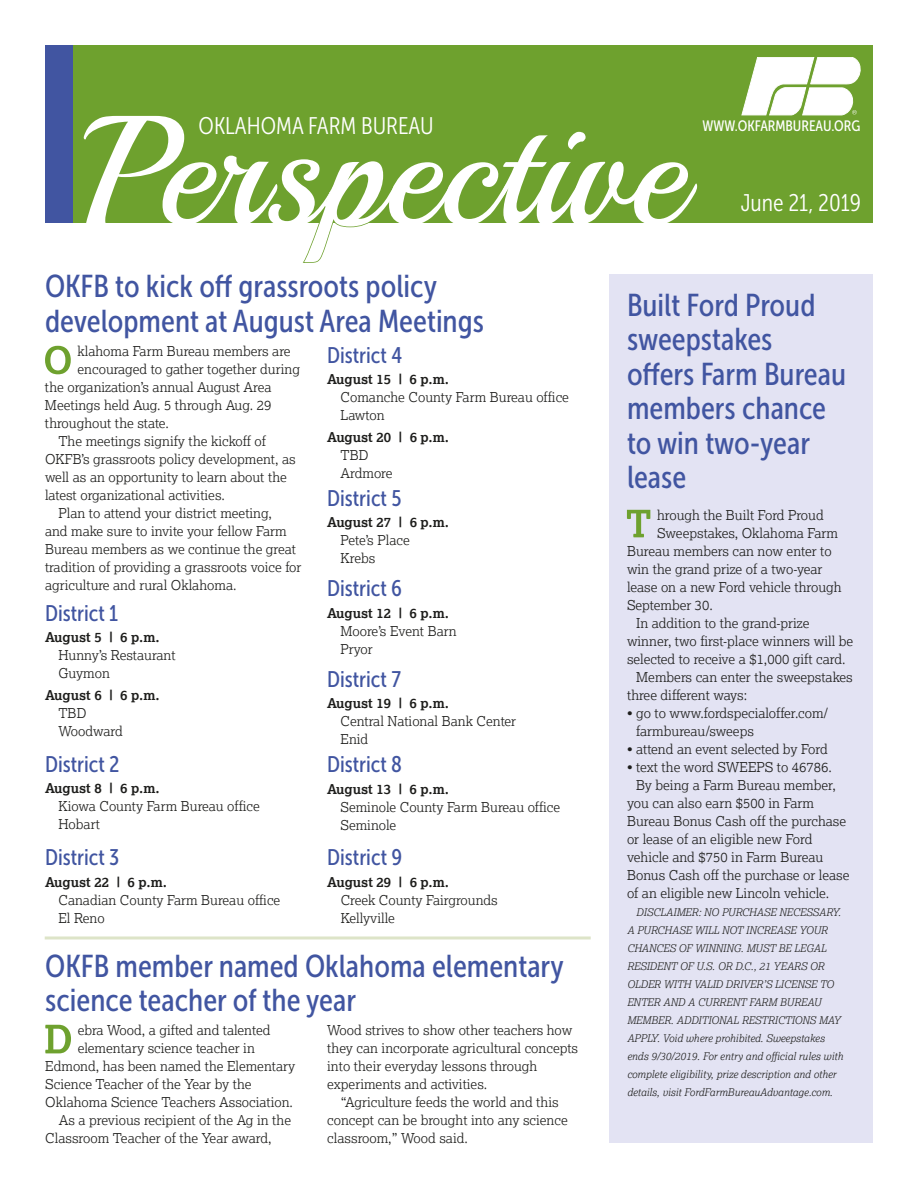
<style>
.page{position:relative;width:918px;height:1188px;background:#fff}
.page>*{position:absolute;margin:0;border:0;box-sizing:border-box;transform-origin:0 0}
.t1{font:154.5px "Playball";color:#fff}
.Headline{font:31.5px/34.5px "Museo Sans Cond 500";color:#4155a1}
.t2{font:24px "Museo Sans Cond 300";color:#fff}
.Headline-2{font:22.5px "Museo Sans Cond 500";color:#4155a1}
.t3{font:15px "Museo Sans Cond 500";color:#fff}
.Body_Text{font:300 13.5px/18px "Lexia";color:#1d1d1b}
.Body_Text-2{font:700 13.5px "Lexia";color:#1d1d1b}
.Body_Text-3{font:italic 300 10.5px/18px "Lexia";color:#1d1d1b}
</style>
<div class="page">
<div style="left:45px;top:45px;width:828px;height:177px;background:#6ea12e"></div>
<svg style="left:742px;top:57px;width:118px;height:58px"></svg>
<svg style="left:301px;top:181px;width:98px;height:82px"></svg>
<div style="left:45px;top:45px;width:28px;height:177px;background:#4155a1"></div>
<svg style="left:45px;top:346px;width:26px;height:28px"></svg>
<hr style="left:45px;top:936px;width:546px;height:3px;background:#dde4c8">
<svg style="left:45px;top:1025px;width:26px;height:28px"></svg>
<div style="left:609px;top:274px;width:264px;height:869px;background:#e3e3f3"></div>
<svg style="left:627px;top:510px;width:23px;height:27px"></svg>
<p class="t1" style="left:82px;top:77px;width:604px">Perspective</p>
<p class="t2" style="left:199px;top:113px;width:237px">OKLAHOMA FARM BUREAU</p>
<p class="t3" style="left:703px;top:117px;width:159px">WWW.OKFARMBUREAU.ORG</p>
<p class="t2" style="left:741px;top:189px;width:122px">June 21, 2019</p>
<p class="Headline" style="left:45px;top:269px;width:440px">OKFB to kick off grassroots policy development at August Area Meetings</p>
<p class="Body_Text" style="left:78px;top:342px;width:215px">klahoma Farm Bureau members are</p>
<p class="Body_Text" style="left:78px;top:360px;width:224px">encouraged to gather together during</p>
<p class="Body_Text" style="left:45px;top:378px;width:228px">the organization’s annual August Area</p>
<p class="Body_Text" style="left:45px;top:396px;width:228px">Meetings held Aug. 5 through Aug. 29</p>
<p class="Body_Text" style="left:45px;top:414px;width:126px">throughout the state.</p>
<p class="Body_Text" style="left:45px;top:432px;width:252px;text-indent:14px">The meetings signify the kickoff of OKFB’s grassroots policy development, as well as an opportunity to learn about the latest organizational activities.</p>
<p class="Body_Text" style="left:45px;top:504px;width:258px;text-indent:14px">Plan to attend your district meeting,<br>and make sure to invite your fellow Farm Bureau members as we continue the great tradition of providing a grassroots voice for agriculture and rural Oklahoma.</p>
<p class="Headline-2" style="left:327px;top:343px;width:77px">District 4</p>
<p class="Body_Text-2" style="left:327px;top:371px;width:123px">August 15 | 6 p.m.</p>
<p class="Body_Text" style="left:341px;top:388px;width:230px">Comanche County Farm Bureau office</p>
<p class="Body_Text" style="left:341px;top:406px;width:46px">Lawton</p>
<p class="Body_Text-2" style="left:327px;top:428px;width:123px">August 20 | 6 p.m.</p>
<p class="Body_Text" style="left:341px;top:445px;width:29px">TBD</p>
<p class="Body_Text" style="left:341px;top:463px;width:53px">Ardmore</p>
<p class="Headline-2" style="left:327px;top:486px;width:76px">District 5</p>
<p class="Body_Text-2" style="left:327px;top:514px;width:123px">August 27 | 6 p.m.</p>
<p class="Body_Text" style="left:341px;top:531px;width:71px">Pete’s Place</p>
<p class="Body_Text" style="left:341px;top:549px;width:36px">Krebs</p>
<p class="Headline-2" style="left:327px;top:576px;width:77px">District 6</p>
<p class="Body_Text-2" style="left:327px;top:604px;width:123px">August 12 | 6 p.m.</p>
<p class="Body_Text" style="left:341px;top:622px;width:118px">Moore’s Event Barn</p>
<p class="Body_Text" style="left:341px;top:640px;width:34px">Pryor</p>
<p class="Headline-2" style="left:327px;top:667px;width:75px">District 7</p>
<p class="Body_Text-2" style="left:327px;top:695px;width:123px">August 19 | 6 p.m.</p>
<p class="Body_Text" style="left:341px;top:712px;width:177px">Central National Bank Center</p>
<p class="Body_Text" style="left:341px;top:730px;width:29px">Enid</p>
<p class="Headline-2" style="left:327px;top:752px;width:77px">District 8</p>
<p class="Body_Text-2" style="left:327px;top:781px;width:123px">August 13 | 6 p.m.</p>
<p class="Body_Text" style="left:341px;top:798px;width:221px">Seminole County Farm Bureau office</p>
<p class="Body_Text" style="left:341px;top:816px;width:57px">Seminole</p>
<p class="Headline-2" style="left:327px;top:845px;width:77px">District 9</p>
<p class="Body_Text-2" style="left:327px;top:873px;width:123px">August 29 | 6 p.m.</p>
<p class="Body_Text" style="left:341px;top:890px;width:159px">Creek County Fairgrounds</p>
<p class="Body_Text" style="left:341px;top:908px;width:56px">Kellyville</p>
<p class="Headline" style="left:45px;top:949px;width:520px">OKFB member named Oklahoma elementary science teacher of the year</p>
<p class="Body_Text" style="left:78px;top:1021px;width:194px">ebra Wood, a gifted and talented</p>
<p class="Body_Text" style="left:78px;top:1039px;width:179px">elementary science teacher in</p>
<p class="Body_Text" style="left:45px;top:1057px;width:251px">Edmond, has been named the Elementary</p>
<p class="Body_Text" style="left:45px;top:1075px;width:208px">Science Teacher of the Year by the</p>
<p class="Body_Text" style="left:45px;top:1093px;width:249px">Oklahoma Science Teachers Association.</p>
<p class="Body_Text" style="left:45px;top:1111px;width:247px;text-indent:14px">As a previous recipient of the Ag in the<br>Classroom Teacher of the Year award,</p>
<p class="Headline-2" style="left:45px;top:601px;width:75px">District 1</p>
<p class="Body_Text-2" style="left:45px;top:629px;width:116px">August 5 | 6 p.m.</p>
<p class="Body_Text" style="left:58px;top:646px;width:119px">Hunny’s Restaurant</p>
<p class="Body_Text" style="left:59px;top:664px;width:53px">Guymon</p>
<p class="Body_Text-2" style="left:45px;top:686px;width:116px">August 6 | 6 p.m.</p>
<p class="Body_Text" style="left:59px;top:704px;width:29px">TBD</p>
<p class="Body_Text" style="left:59px;top:722px;width:66px">Woodward</p>
<p class="Headline-2" style="left:45px;top:752px;width:76px">District 2</p>
<p class="Body_Text-2" style="left:45px;top:780px;width:116px">August 8 | 6 p.m.</p>
<p class="Body_Text" style="left:58px;top:797px;width:203px">Kiowa County Farm Bureau office</p>
<p class="Body_Text" style="left:59px;top:815px;width:43px">Hobart</p>
<p class="Headline-2" style="left:45px;top:845px;width:76px">District 3</p>
<p class="Body_Text-2" style="left:45px;top:873px;width:123px">August 22 | 6 p.m.</p>
<p class="Body_Text" style="left:58px;top:890px;width:223px">Canadian County Farm Bureau office</p>
<p class="Body_Text" style="left:58px;top:908px;width:48px">El Reno</p>
<p class="Body_Text" style="left:327px;top:1021px;width:253px">Wood strives to show other teachers how they can incorporate agricultural concepts into their everyday lessons through experiments and activities.</p>
<p class="Body_Text" style="left:327px;top:1093px;width:242px;text-indent:14px">“Agriculture feeds the world and this concept can be brought into any science classroom,” Wood said.</p>
<p class="Headline" style="left:627px;top:288px;width:221px">Built Ford Proud sweepstakes offers Farm Bureau members chance to win two-year lease</p>
<p class="Body_Text" style="left:657px;top:506px;width:168px">hrough the Built Ford Proud</p>
<p class="Body_Text" style="left:657px;top:524px;width:182px">Sweepstakes, Oklahoma Farm</p>
<p class="Body_Text" style="left:627px;top:542px;width:206px">Bureau members can now enter to</p>
<p class="Body_Text" style="left:627px;top:560px;width:197px">win the grand prize of a two-year</p>
<p class="Body_Text" style="left:627px;top:578px;width:216px">lease on a new Ford vehicle through</p>
<p class="Body_Text" style="left:627px;top:596px;width:88px">September 30.</p>
<p class="Body_Text" style="left:627px;top:614px;width:228px;text-indent:9px">In addition to the grand-prize winner, two first-place winners will be selected to receive a $1,000 gift card.</p>
<p class="Body_Text" style="left:627px;top:668px;width:227px;text-indent:9px">Members can enter the sweepstakes three different ways:</p>
<p class="Body_Text" style="left:636px;top:704px;width:193px;text-indent:-9px">• go to www.fordspecialoffer.com/ farmbureau/sweeps</p>
<p class="Body_Text" style="left:627px;top:740px;width:202px">• attend an event selected by Ford</p>
<p class="Body_Text" style="left:627px;top:758px;width:207px">• text the word SWEEPS to 46786.</p>
<p class="Body_Text" style="left:627px;top:776px;width:224px;text-indent:9px">By being a Farm Bureau member, you can also earn $500 in Farm<br>Bureau Bonus Cash off the purchase or lease of an eligible new Ford vehicle and $750 in Farm Bureau<br>Bonus Cash off the purchase or lease of an eligible new Lincoln vehicle.</p>
<p class="Body_Text-3" style="left:627px;top:903px;width:218px;text-indent:9px">DISCLAIMER: NO PURCHASE NECESSARY.<br>A PURCHASE WILL NOT INCREASE YOUR CHANCES OF WINNING. MUST BE LEGAL RESIDENT OF U.S. OR D.C., 21 YEARS OR OLDER WITH VALID DRIVER’S LICENSE TO ENTER AND A CURRENT FARM BUREAU MEMBER. ADDITIONAL RESTRICTIONS MAY APPLY. Void where prohibited. Sweepstakes ends 9/30/2019. For entry and official rules with complete eligibility, prize description and other details, visit FordFarmBureauAdvantage.com.</p>
</div>
